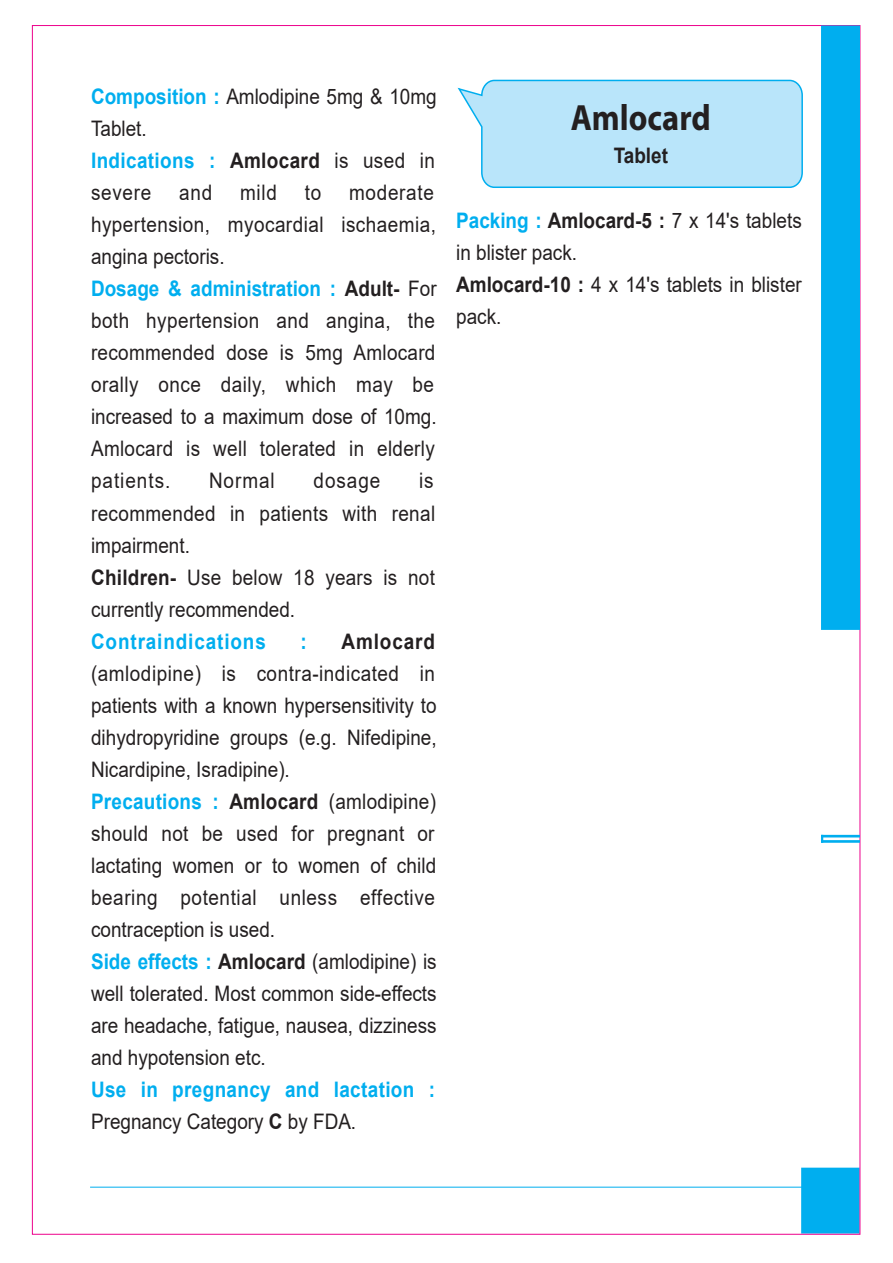
<style>
.page{position:relative;width:893px;height:1263px;background:#fff}
.page>*{position:absolute;margin:0;border:0;box-sizing:border-box;transform-origin:0 0}
.t1{font:700 36.6px "Myriad";color:#231f20;scale:.89 1}
.t2{font:21.3px/32.1px "Arial";letter-spacing:.005em;color:#231f20;scale:.89 1}
.t3{font:700 21.3px/32.1px "Arial";letter-spacing:.02em;color:#00aeef;scale:.89 1}
.t4{font:700 21.3px "Arial";letter-spacing:.045em;color:#00aeef;scale:.89 1}
.t5{font:700 21.3px "Arial";letter-spacing:.045em;color:#231f20;scale:.89 1}
.s1{font-weight:700;color:#00aeef}
.s2{font-weight:700}
.s3{font-weight:400;color:#231f20}
.s4{color:#231f20}
</style>
<div class="page">
<div style="left:801px;top:1168px;width:59px;height:65px;background:#00aeef"></div>
<svg style="left:90px;top:1186px;width:712px;height:2px"></svg>
<div style="left:821px;top:26px;width:39px;height:604px;background:#00aeef"></div>
<hr style="left:821px;top:835px;width:39px;height:2px;background:#00aeef">
<hr style="left:821px;top:840px;width:39px;height:3px;background:#00aeef">
<svg style="left:458px;top:79px;width:345px;height:108px"></svg>
<p class="t2" style="left:91px;top:80px;width:390px"><span class="s1">Composition :</span> Amlodipine 5mg &amp; 10mg<br>Tablet.<br><span class="s1">Indications :</span> <span class="s2">Amlocard</span> is used in severe</p>
<p class="t2" style="left:91px;top:176px;width:390px;text-indent:258px">moderate hypertension, myocardial ischaemia, angina pectoris.<br><span class="s1">Dosage &amp; administration :</span> <span class="s2">Adult-</span> For both hypertension and angina, the recommended dose is 5mg Amlocard orally once daily, which may be increased to a maximum dose of 10mg.<br>Amlocard is well tolerated in elderly patients.</p>
<p class="t2" style="left:179px;top:176px;width:39px">and</p>
<p class="t2" style="left:240px;top:176px;width:43px">mild</p>
<p class="t2" style="left:305px;top:176px;width:20px">to</p>
<p class="t2" style="left:91px;top:465px;width:388px;text-indent:328px">is recommended in patients with renal impairment.<br><span class="s2">Children-</span> Use below 18 years is not currently recommended.</p>
<p class="t4" style="left:91px;top:626px;width:198px">Contraindications</p>
<p class="t3" style="left:301px;top:625px;width:9px">:</p>
<p class="t5" style="left:342px;top:626px;width:106px">Amlocard</p>
<p class="t2" style="left:91px;top:657px;width:390px">(amlodipine) is contra-indicated in patients with a known hypersensitivity to dihydropyridine groups (e.g. Nifedipine, Nicardipine, Isradipine).<br><span class="s1">Precautions :</span> <span class="s2">Amlocard</span> (amlodipine) should not be used for pregnant or lactating women or to women of child bearing potential unless effective contraception is used.<br><span class="s1">Side effects :</span> <span class="s2">Amlocard</span> (amlodipine) is well tolerated. Most common side-effects are headache, fatigue, nausea, dizziness and hypotension etc.</p>
<p class="t3" style="left:91px;top:1074px;width:388px">Use in pregnancy and lactation :<br><span class="s3">Pregnancy Category</span> <span class="s4">C</span> <span class="s3">by FDA.</span></p>
<p class="t2" style="left:209px;top:465px;width:75px">Normal</p>
<p class="t2" style="left:313px;top:465px;width:77px">dosage</p>
<h1 class="t1" style="left:571px;top:99px;width:159px">Amlocard</h1>
<p class="t5" style="left:614px;top:140px;width:63px">Tablet</p>
<p class="t2" style="left:456px;top:204px;width:390px"><span class="s1">Packing :</span> <span class="s2">Amlocard-5 :</span> 7 x 14's tablets in blister pack.<br><span class="s2">Amlocard-10 :</span> 4 x 14's tablets in blister pack.</p>
</div>
